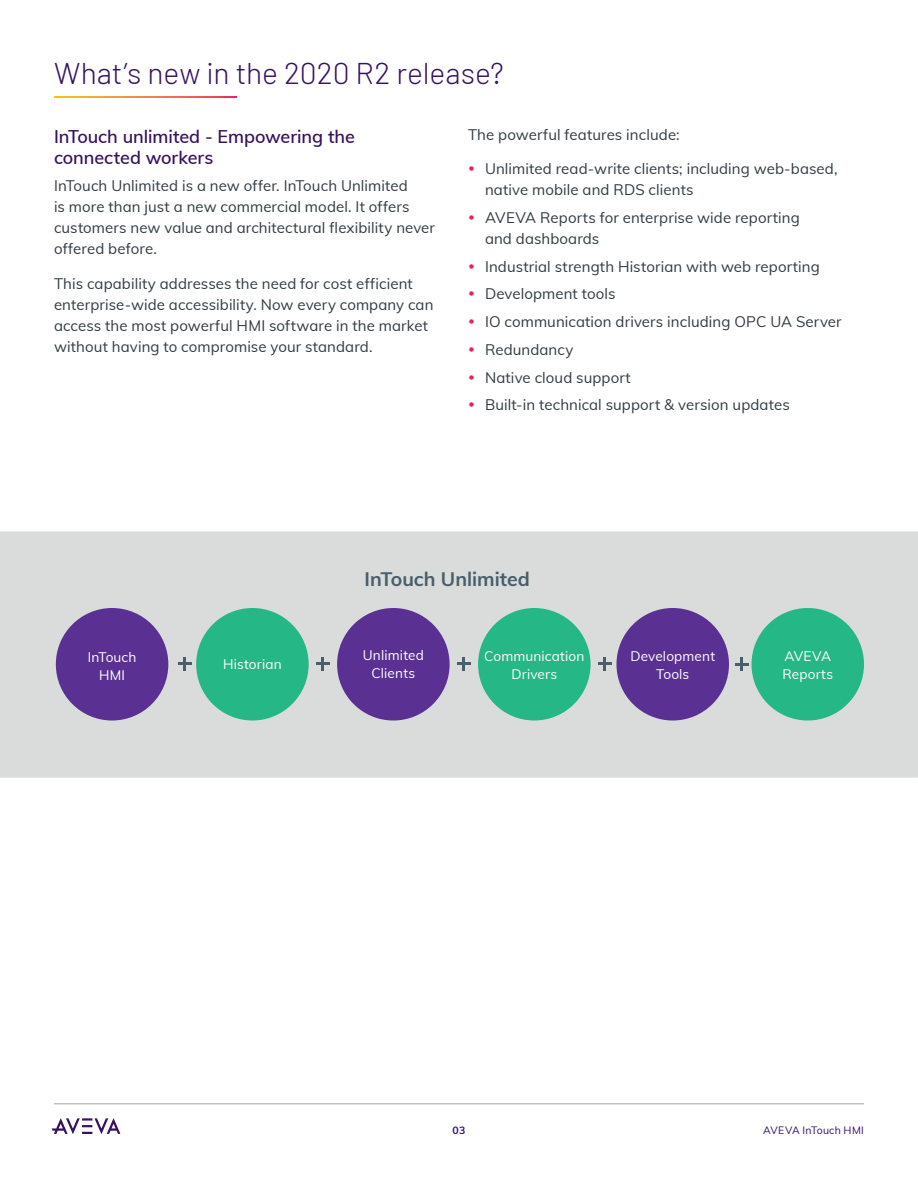
<style>
.page{position:relative;width:918px;height:1188px;background:#fff}
.page>*{position:absolute;margin:0;border:0;box-sizing:border-box;transform-origin:0 0}
.S1_Subheadlines{font:300 30px "Barlow";color:#371260}
.Back_Cover_Footer_UR{font:700 19.5px "Muli";color:#485e6b}
.S1_Subheadlines-2{font:600 18px/21px "Muli";letter-spacing:-.005em;color:#371260}
.Body_Copy{font:15px/21px "Muli";letter-spacing:.005em;color:#2f3b41}
.Back_Cover_Footer_UR-2{font:13.65px/18.1px "Muli";letter-spacing:.01em;color:#fff;text-align:center}
.t1{font:10.5px "Muli";letter-spacing:.025em;color:#371260}
.t2{font:700 10.5px "Muli";color:#371260}
</style>
<div class="page">
<hr style="left:54px;top:1104px;width:810px;height:1px;background:#a3a7a9">
<svg style="left:52px;top:1118px;width:68px;height:16px"></svg>
<div style="left:0;top:531px;width:918px;height:247px;background:#dadcdc;border:2px solid #a3a7a9"></div>
<div style="left:56px;top:608px;width:112px;height:113px;background:#5a3092;border-radius:50%"></div>
<div style="left:196px;top:608px;width:113px;height:113px;background:#26b787;border-radius:50%"></div>
<div style="left:337px;top:608px;width:113px;height:113px;background:#5a3092;border-radius:50%"></div>
<div style="left:478px;top:608px;width:113px;height:113px;background:#26b787;border-radius:50%"></div>
<div style="left:616px;top:608px;width:113px;height:113px;background:#5a3092;border-radius:50%"></div>
<svg style="left:178px;top:657px;width:13px;height:13px"></svg>
<svg style="left:598px;top:657px;width:13px;height:13px"></svg>
<hr style="left:457px;top:662px;width:14px;height:3px;background:#485e6b">
<svg style="left:463px;top:657px;width:2px;height:13px"></svg>
<svg style="left:316px;top:657px;width:13px;height:13px"></svg>
<svg style="left:735px;top:658px;width:13px;height:13px"></svg>
<div style="left:752px;top:608px;width:112px;height:113px;background:#26b787;border-radius:50%"></div>
<svg style="left:54px;top:97px;width:183px;height:1px"></svg>
<p class="S1_Subheadlines" style="left:54px;top:55px;width:451px">What’s new in the 2020 R2 release?</p>
<p class="S1_Subheadlines-2" style="left:54px;top:125px;width:302px">InTouch unlimited - Empowering the connected workers</p>
<p class="Body_Copy" style="left:54px;top:175px;width:382px">InTouch Unlimited is a new offer. InTouch Unlimited<br>is more than just a new commercial model. It offers customers new value and architectural flexibility never offered before.</p>
<p class="Body_Copy" style="left:54px;top:272px;width:381px">This capability addresses the need for cost efficient enterprise-wide accessibility. Now every company can access the most powerful HMI software in the market without having to compromise your standard.</p>
<p class="Body_Copy" style="left:468px;top:123px;width:213px">The powerful features include:</p>
<p class="Body_Copy" style="left:485px;top:158px;width:354px">Unlimited read-write clients; including web-based, native mobile and RDS clients</p>
<p class="Body_Copy" style="left:485px;top:206px;width:316px">AVEVA Reports for enterprise wide reporting and dashboards</p>
<p class="Body_Copy" style="left:485px;top:255px;width:336px">Industrial strength Historian with web reporting</p>
<p class="Body_Copy" style="left:485px;top:283px;width:132px">Development tools</p>
<p class="Body_Copy" style="left:485px;top:311px;width:358px">IO communication drivers including OPC UA Server</p>
<p class="Body_Copy" style="left:485px;top:338px;width:90px">Redundancy</p>
<p class="Body_Copy" style="left:485px;top:366px;width:147px">Native cloud support</p>
<p class="Body_Copy" style="left:485px;top:394px;width:306px">Built-in technical support &amp; version updates</p>
<p class="Back_Cover_Footer_UR" style="left:365px;top:565px;width:167px">InTouch Unlimited</p>
<p class="Back_Cover_Footer_UR-2" style="left:88px;top:647px;width:50px">InTouch<br>HMI</p>
<p class="Back_Cover_Footer_UR-2" style="left:223px;top:655px;width:60px">Historian</p>
<p class="Back_Cover_Footer_UR-2" style="left:363px;top:645px;width:63px">Unlimited<br>Clients</p>
<p class="Back_Cover_Footer_UR-2" style="left:484px;top:647px;width:102px">Communication</p>
<p class="Back_Cover_Footer_UR-2" style="left:511px;top:665px;width:47px">Drivers</p>
<p class="Back_Cover_Footer_UR-2" style="left:630px;top:647px;width:86px">Development</p>
<p class="Back_Cover_Footer_UR-2" style="left:656px;top:665px;width:35px">Tools</p>
<p class="Back_Cover_Footer_UR-2" style="left:782px;top:647px;width:52px;text-align:left">AVEVA<br>Reports</p>
<p class="t2" style="left:453px;top:1123px;width:14px">03</p>
<p class="t1" style="left:763px;top:1122px;width:102px">AVEVA InTouch HMI</p>
</div>
